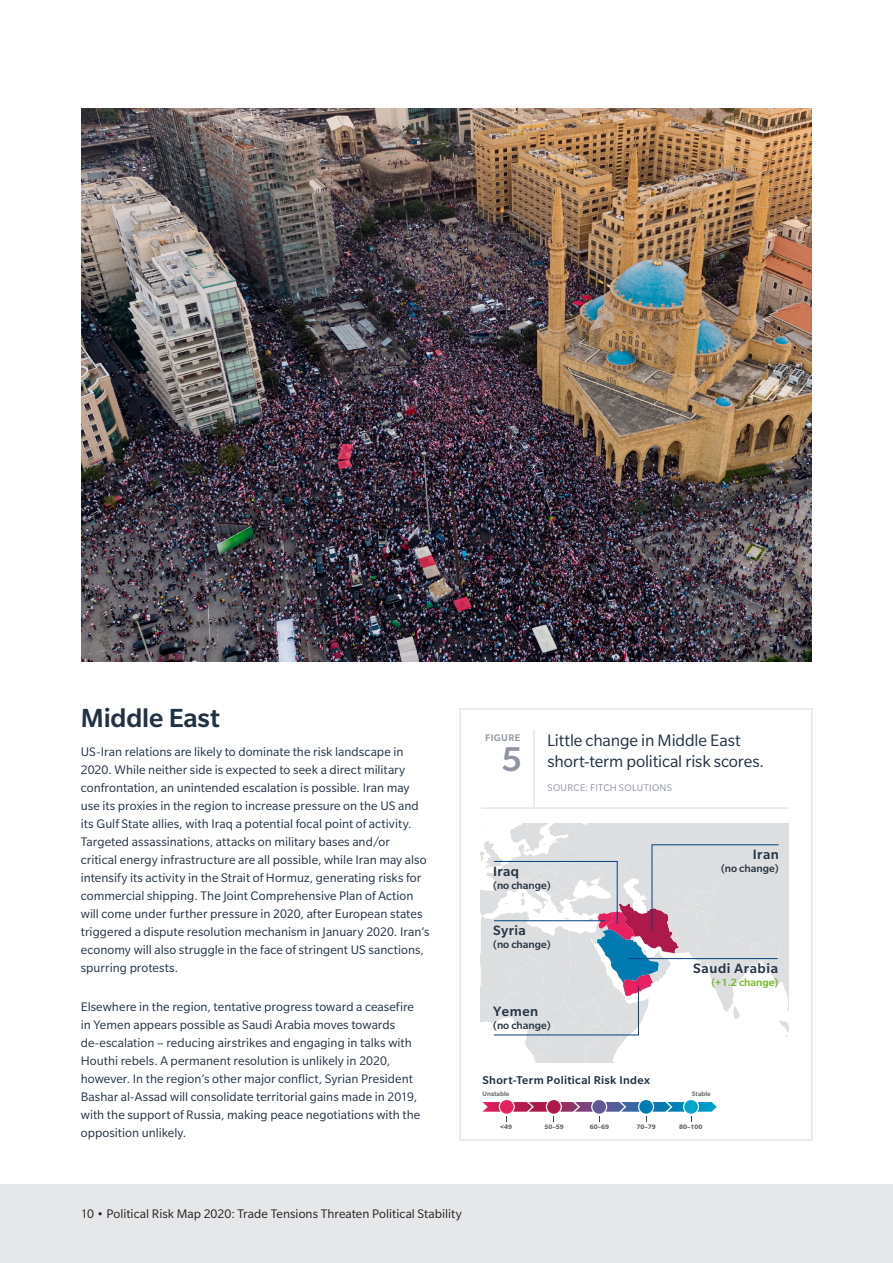
<style>
.page{position:relative;width:893px;height:1263px;background:#fff}
.page>*{position:absolute;margin:0;border:0;box-sizing:border-box;transform-origin:0 0}
.Figure_Number_25_20{font:500 37.5px "Slate Pro";color:#8f95a1}
.Body_Subhead_2_19_20{font:500 28.5px "Slate Pro";letter-spacing:-.005em;color:#213242}
.Figure_Title_12_14{font:18px/21px "Slate Pro";letter-spacing:-.01em;color:#213242}
.t1{font:500 14.7px "Slate Pro";letter-spacing:.035em;color:#243444}
.Body_Text_9_12{font:13.5px/18px "Slate Pro";letter-spacing:.005em;color:#213242}
.t2{font:13.5px "Slate Pro";color:#231f20}
.Body_Subhead_3_12_14{font:500 12.3px "Slate Pro";letter-spacing:.03em;color:#213242}
.t3{font:500 11.4px "Slate Pro";color:#2c3946}
.t4{font:500 11.4px "Slate Pro";color:#76b82a}
.Figure_Title_12_14-2{font:10.5px "Slate Pro";letter-spacing:.03em;color:#8f95a1}
.Figure_Figure_7_8{font:500 10.5px "Slate Pro";letter-spacing:.035em;color:#8f95a1}
.t5{font:700 7.05px "Slate Pro";color:#646363}
.t6{font:500 7.05px "Slate Pro";color:#646363}
</style>
<div class="page">
<div style="left:0;top:1184px;width:893px;height:79px;background:#e6e7e9"></div>
<img style="left:81px;top:108px;width:731px;height:553px">
<hr style="left:534px;top:807px;width:256px;height:2px;background:#e6e7e9">
<hr style="left:533px;top:730px;width:2px;height:77px;background:#e6e7e9">
<hr style="left:481px;top:807px;width:53px;height:2px;background:#e6e7e9">
<div style="left:459px;top:708px;width:353px;height:433px;border:2px solid #e6e7e9"></div>
<svg style="left:481px;top:823px;width:308px;height:239px"></svg>
<hr style="left:494px;top:920px;width:111px;height:1px;background:#004280">
<div style="left:592px;top:1100px;width:14px;height:14px;background:#605996;border-radius:50%"></div>
<svg style="left:639px;top:1100px;width:14px;height:14px"></svg>
<svg style="left:483px;top:1102px;width:234px;height:19px"></svg>
<div style="left:547px;top:1100px;width:14px;height:14px;background:#ad1a4a;border-radius:50%"></div>
<div style="left:500px;top:1100px;width:14px;height:14px;background:#e7205f;border-radius:50%"></div>
<div style="left:684px;top:1100px;width:14px;height:14px;background:#00a4ce;border-radius:50%"></div>
<p class="Body_Subhead_2_19_20" style="left:81px;top:702px;width:141px">Middle East</p>
<p class="Body_Text_9_12" style="left:81px;top:742px;width:350px">US-Iran relations are likely to dominate the risk landscape in 2020. While neither side is expected to seek a direct military confrontation, an unintended escalation is possible. Iran may use its proxies in the region to increase pressure on the US and its Gulf State allies, with Iraq a potential focal point of activity.<br>Targeted assassinations, attacks on military bases and/or critical energy infrastructure are all possible, while Iran may also intensify its activity in the Strait of Hormuz, generating risks for commercial shipping. The Joint Comprehensive Plan of Action will come under further pressure in 2020, after European states triggered a dispute resolution mechanism in January 2020. Iran’s economy will also struggle in the face of stringent US sanctions, spurring protests.</p>
<p class="Body_Text_9_12" style="left:81px;top:998px;width:341px">Elsewhere in the region, tentative progress toward a ceasefire in Yemen appears possible as Saudi Arabia moves towards de-escalation – reducing airstrikes and engaging in talks with Houthi rebels. A permanent resolution is unlikely in 2020, however. In the region’s other major conflict, Syrian President Bashar al-Assad will consolidate territorial gains made in 2019, with the support of Russia, making peace negotiations with the opposition unlikely.</p>
<p class="Figure_Figure_7_8" style="left:485px;top:732px;width:37px">FIGURE</p>
<p class="Figure_Number_25_20" style="left:501px;top:739px;width:22px">5</p>
<p class="Figure_Title_12_14" style="left:547px;top:730px;width:219px">Little change in Middle East short-term political risk scores.</p>
<p class="Figure_Title_12_14-2" style="left:548px;top:782px;width:126px">SOURCE: FITCH SOLUTIONS</p>
<p class="t1" style="left:493px;top:863px;width:28px">Iraq</p>
<p class="t3" style="left:493px;top:879px;width:59px">(no change)</p>
<p class="t1" style="left:493px;top:922px;width:34px">Syria</p>
<p class="t3" style="left:493px;top:938px;width:59px">(no change)</p>
<p class="t1" style="left:493px;top:1003px;width:47px">Yemen</p>
<p class="t3" style="left:493px;top:1019px;width:59px">(no change)</p>
<p class="Body_Subhead_3_12_14" style="left:482px;top:1073px;width:169px">Short-Term Political Risk Index</p>
<p class="t1" style="left:753px;top:846px;width:28px">Iran</p>
<p class="t3" style="left:721px;top:862px;width:59px">(no change)</p>
<p class="t1" style="left:693px;top:960px;width:86px">Saudi Arabia</p>
<p class="t4" style="left:711px;top:976px;width:69px">(+1.2 change)</p>
<p class="t6" style="left:483px;top:1089px;width:28px">Unstable</p>
<p class="t5" style="left:500px;top:1122px;width:14px">&lt;49</p>
<p class="t5" style="left:544px;top:1122px;width:21px">50–59</p>
<p class="t5" style="left:590px;top:1122px;width:21px">60–69</p>
<p class="t5" style="left:636px;top:1122px;width:21px">70–79</p>
<p class="t5" style="left:679px;top:1122px;width:25px">80–100</p>
<p class="t6" style="left:692px;top:1089px;width:20px">Stable</p>
<p class="t2" style="left:81px;top:1206px;width:383px">10 • Political Risk Map 2020: Trade Tensions Threaten Political Stability</p>
</div>
